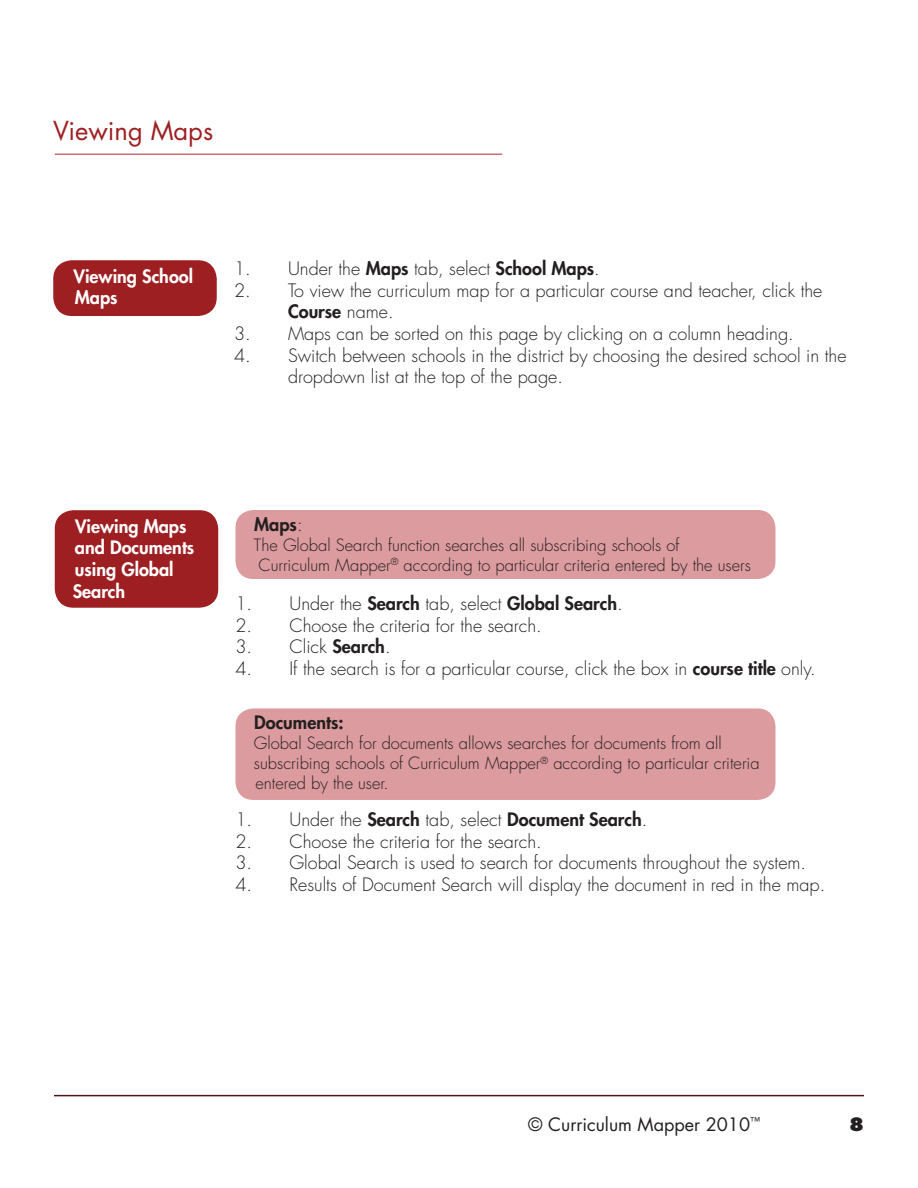
<style>
.page{position:relative;width:918px;height:1188px;background:#fff}
.page>*{position:absolute;margin:0;border:0;box-sizing:border-box;transform-origin:0 0}
.t1{font:25.5px "Futura";color:#9e1f22}
.t2{font:300 18px/21.6px "Futura";color:#231f20}
.t3{font:800 18px/21.6px "Futura";color:#fff}
.t4{font:18px "Futura";color:#231f20}
.t5{font:800 18px "Futura";color:#231f20}
.t6{font:800 18px "Futura";color:#231f20}
.t7{font:300 16.5px/19.8px "Futura";color:#231f20}
.s1{font-weight:800}
.s2{font-weight:300}
</style>
<div class="page">
<hr style="left:54px;top:1095px;width:810px;height:1px;background:#4a1618">
<div style="left:54px;top:261px;width:162px;height:54px;background:#9e1f22;border-radius:18px"></div>
<div style="left:53px;top:260px;width:164px;height:56px;border:2px solid #9e1f22;border-radius:18px"></div>
<div style="left:56px;top:511px;width:162px;height:96px;background:#9e1f22;border-radius:18px"></div>
<div style="left:55px;top:510px;width:163px;height:98px;border:2px solid #9e1f22;border-radius:18px"></div>
<hr style="left:55px;top:154px;width:447px;height:1px;background:#c25258">
<div style="left:236px;top:510px;width:540px;height:69px;background:#dc9b9e;border-radius:18px"></div>
<div style="left:236px;top:708px;width:540px;height:92px;background:#dc9b9e;border-radius:18px"></div>
<p class="t1" style="left:53px;top:114px;width:161px">Viewing Maps</p>
<p class="t3" style="left:74px;top:265px;width:121px">Viewing School<br>Maps</p>
<p class="t2" style="left:234px;top:258px;width:367px">1. Under the <span class="s1">Maps</span> tab, select <span class="s1">School Maps</span>.</p>
<p class="t2" style="left:288px;top:280px;width:536px;text-indent:-54px">2. To view the curriculum map for a particular course and teacher, click the<br><span class="s1">Course</span> name.</p>
<p class="t2" style="left:234px;top:323px;width:561px">3. Maps can be sorted on this page by clicking on a column heading.</p>
<p class="t2" style="left:288px;top:345px;width:560px;text-indent:-54px">4. Switch between schools in the district by choosing the desired school in the dropdown list at the top of the page.</p>
<p class="t3" style="left:73px;top:515px;width:123px">Viewing Maps and Documents using Global<br>Search</p>
<p class="t5" style="left:254px;top:513px;width:50px">Maps<span class="s2">:</span></p>
<p class="t7" style="left:254px;top:535px;width:427px">The Global Search function searches all subscribing schools of</p>
<p class="t7" style="left:258px;top:555px;width:494px">Curriculum Mapper<sup>®</sup> according to particular criteria entered by the users</p>
<p class="t2" style="left:236px;top:593px;width:389px">1. Under the <span class="s1">Search</span> tab, select <span class="s1">Global Search</span>.</p>
<p class="t2" style="left:236px;top:615px;width:308px">2. Choose the criteria for the search.</p>
<p class="t2" style="left:236px;top:637px;width:157px">3. Click <span class="s1">Search</span>.</p>
<p class="t2" style="left:236px;top:658px;width:582px">4. If the search is for a particular course, click the box in <span class="s1">course title</span> only.</p>
<p class="t5" style="left:254px;top:711px;width:91px">Documents:</p>
<p class="t7" style="left:254px;top:734px;width:507px">Global Search for documents allows searches for documents from all subscribing schools of Curriculum Mapper<sup>®</sup> according to particular criteria entered by the user.</p>
<p class="t2" style="left:236px;top:809px;width:413px">1. Under the <span class="s1">Search</span> tab, select <span class="s1">Document Search</span>.</p>
<p class="t2" style="left:236px;top:831px;width:308px">2. Choose the criteria for the search.</p>
<p class="t2" style="left:236px;top:853px;width:572px">3. Global Search is used to search for documents throughout the system.</p>
<p class="t2" style="left:236px;top:874px;width:591px">4. Results of Document Search will display the document in red in the map.</p>
<p class="t4" style="left:528px;top:1113px;width:233px">© Curriculum Mapper 2010<sup>™</sup></p>
<p class="t6" style="left:849px;top:1113px;width:16px">8</p>
</div>
